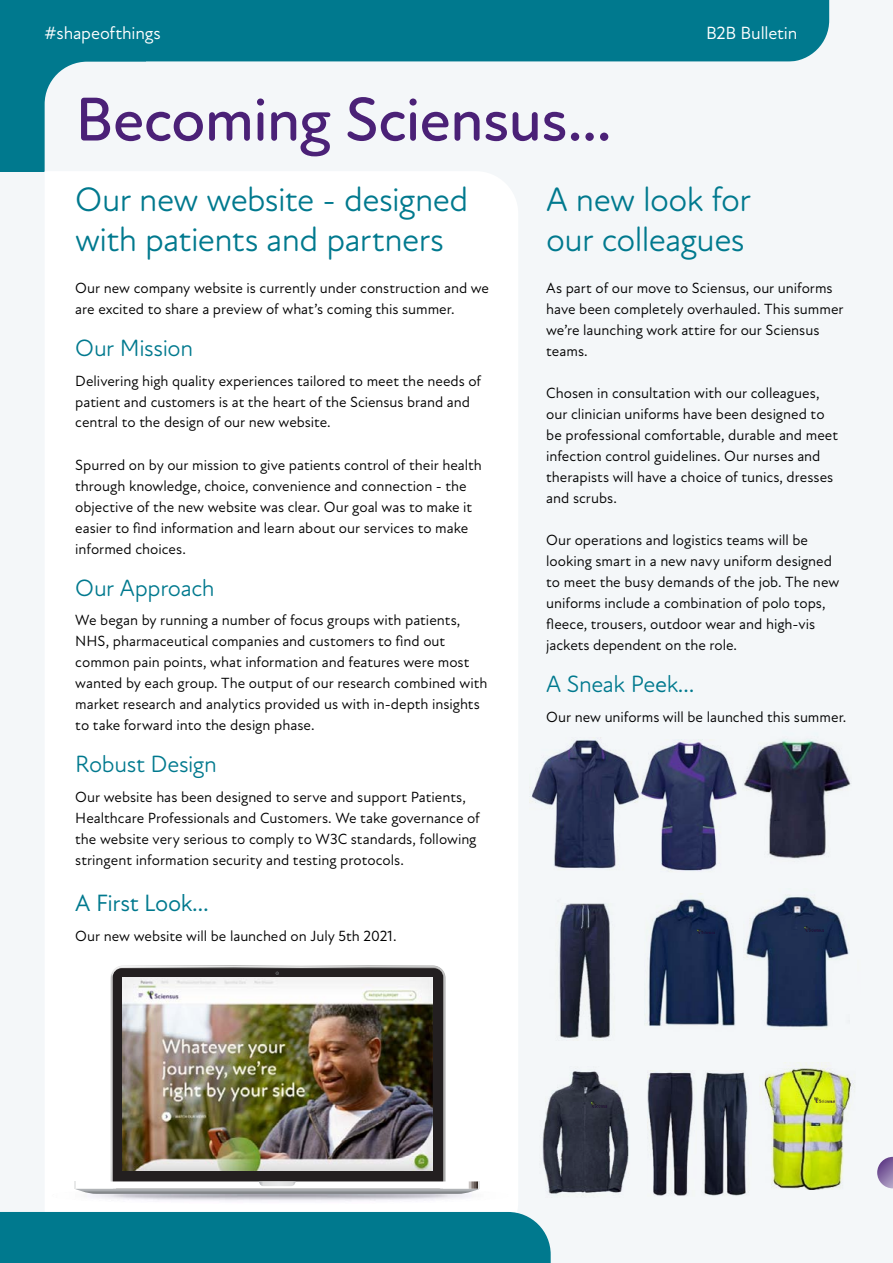
<style>
.page{position:relative;width:893px;height:1263px;background:#fff}
.page>*{position:absolute;margin:0;border:0;box-sizing:border-box;transform-origin:0 0}
.t1{font:500 63px "Atten Round New";letter-spacing:-.015em;color:#4b2177}
.t2{font:34.5px/40.5px "Atten Round New";letter-spacing:-.02em;color:#00798e}
.t3{font:24px "Atten Round New";letter-spacing:-.015em;color:#00798e}
.t4{font:24px "Atten New";letter-spacing:-.015em;color:#00798e}
.t5{font:18px "Atten New";letter-spacing:-.01em;color:#fff}
.t6{font:15px/21px "Atten New";color:#000}
.s1{font-family:"Atten New"}
</style>
<div class="page">
<div style="left:0;top:171px;width:893px;height:1092px;background:#f4f7f9"></div>
<div style="left:791px;top:0;width:102px;height:525px;background:#f4f7f9"></div>
<div style="left:0;top:0;width:146px;height:171px;background:#00798e"></div>
<div style="left:82px;top:0;width:747px;height:62px;background:#00798e"></div>
<div style="left:45px;top:62px;width:746px;height:136px;background:#f4f7f9"></div>
<svg style="left:45px;top:171px;width:473px;height:1041px"></svg>
<svg style="left:877px;top:1157px;width:16px;height:31px"></svg>
<div style="left:0;top:1212px;width:551px;height:51px;background:#00798e"></div>
<img style="left:52px;top:1187px;width:457px;height:17px">
<div style="left:113px;top:968px;width:330px;height:223px;background:#231f20;border-radius:9px"></div>
<svg style="left:75px;top:1181px;width:405px;height:13px;background:#cccdcf"></svg>
<img style="left:123px;top:977px;width:310px;height:194px">
<img style="left:530px;top:738px;width:110px;height:132px">
<img style="left:638px;top:740px;width:99px;height:132px">
<img style="left:742px;top:731px;width:109px;height:139px">
<img style="left:545px;top:891px;width:89px;height:149px">
<img style="left:545px;top:898px;width:3px;height:139px">
<img style="left:644px;top:893px;width:92px;height:138px">
<img style="left:698px;top:929px;width:17px;height:5px">
<img style="left:744px;top:888px;width:106px;height:141px">
<img style="left:804px;top:926px;width:20px;height:5px">
<img style="left:858px;top:899px;width:3px;height:132px">
<img style="left:540px;top:1066px;width:97px;height:132px">
<img style="left:592px;top:1102px;width:15px;height:5px">
<img style="left:759px;top:1062px;width:96px;height:127px">
<img style="left:814px;top:1097px;width:20px;height:5px">
<img style="left:647px;top:1070px;width:104px;height:126px">
<p class="t5" style="left:45px;top:23px;width:118px">#shapeofthings</p>
<p class="t5" style="left:706px;top:23px;width:93px">B2B Bulletin</p>
<h1 class="t1" style="left:75px;top:82px;width:538px">Becoming Sciensus…</h1>
<h2 class="t2" style="left:75px;top:179px;width:395px">Our new website - designed with patients and partners</h2>
<p class="t6" style="left:75px;top:278px;width:415px">Our new company website is currently under construction and we are excited to share a preview of what’s coming this summer.</p>
<h3 class="t3" style="left:75px;top:334px;width:119px">Our Mission</h3>
<p class="t6" style="left:75px;top:370px;width:407px">Delivering high quality experiences tailored to meet the needs of patient and customers is at the heart of the Sciensus brand and central to the design of our new website.</p>
<p class="t6" style="left:75px;top:454px;width:408px">Spurred on by our mission to give patients control of their health through knowledge, choice, convenience and connection - the objective of the new website was clear. Our goal was to make it easier to find information and learn about our services to make informed choices.</p>
<h3 class="t3" style="left:75px;top:573px;width:141px">Our Approach</h3>
<p class="t6" style="left:75px;top:610px;width:414px">We began by running a number of focus groups with patients, NHS, pharmaceutical companies and customers to find out common pain points, what information and features were most wanted by each group. The output of our research combined with market research and analytics provided us with in-depth insights to take forward into the design phase.</p>
<h3 class="t3" style="left:75px;top:750px;width:143px">Robust Design</h3>
<p class="t6" style="left:75px;top:786px;width:406px">Our website has been designed to serve and support Patients, Healthcare Professionals and Customers. We take governance of the website very serious to comply to W3C standards, following stringent information security and testing protocols.</p>
<h3 class="t4" style="left:75px;top:889px;width:135px">A First Look…</h3>
<p class="t6" style="left:75px;top:925px;width:323px">Our new website will be launched on July 5th 2021.</p>
<h2 class="t2" style="left:546px;top:179px;width:206px">A new look for our colleagues</h2>
<p class="t6" style="left:546px;top:278px;width:299px">As part of our move to Sciensus, our uniforms have been completely overhauled. This summer we’re launching work attire for our Sciensus teams.</p>
<p class="t6" style="left:546px;top:383px;width:293px">Chosen in consultation with our colleagues, our clinician uniforms have been designed to be professional comfortable, durable and meet infection control guidelines. Our nurses and therapists will have a choice of tunics, dresses and scrubs.</p>
<p class="t6" style="left:546px;top:530px;width:295px">Our operations and logistics teams will be looking smart in a new navy uniform designed to meet the busy demands of the job. The new uniforms include a combination of polo tops, fleece, trousers, outdoor wear and high-vis jackets dependent on the role.</p>
<h3 class="t3" style="left:546px;top:670px;width:150px">A Sneak Pe<span class="s1">e</span>k…</h3>
<p class="t6" style="left:546px;top:706px;width:302px">Our new uniforms will be launched this summer.</p>
</div>
